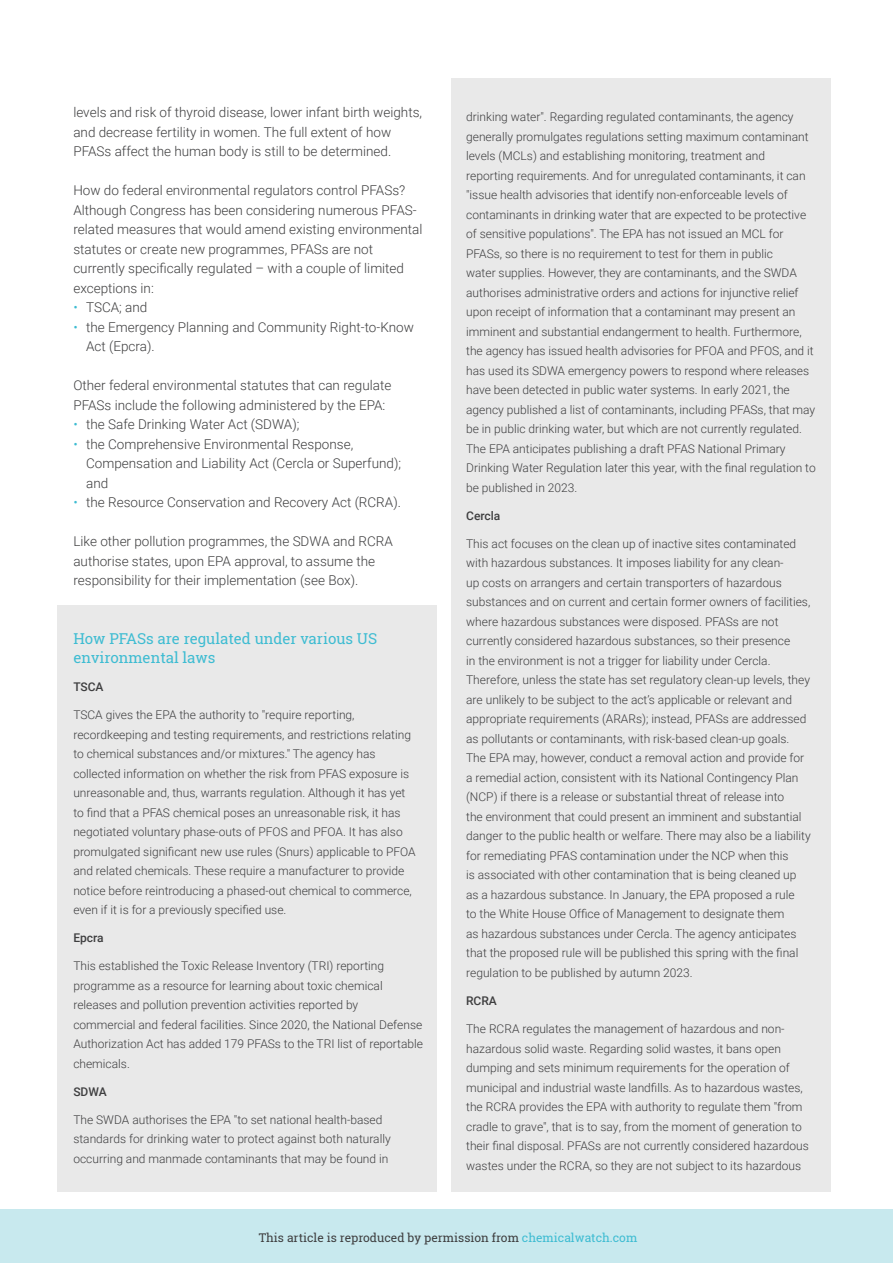
<style>
.page{position:relative;width:893px;height:1263px;background:#fff}
.page>*{position:absolute;margin:0;border:0;box-sizing:border-box;transform-origin:0 0}
.Box_header{font:15px/19.5px "Roboto Slab";color:#3ebcd2}
.t1{font:300 13.5px/19.5px "Roboto";color:#3e3e3f}
.Box{font:300 12px/19.5px "Roboto";color:#3e3e3f}
.Box-2{font:12px "Roboto Slab";color:#3e3e3f}
.Box-3{font:500 12px "Roboto";color:#3e3e3f}
.s1{color:#3ebcd2}
</style>
<div class="page">
<div style="left:57px;top:605px;width:380px;height:586px;background:#e9e9e9"></div>
<div style="left:451px;top:78px;width:380px;height:1113px;background:#e9e9e9"></div>
<div style="left:0;top:1210px;width:893px;height:53px;background:#c8e9ee"></div>
<p class="t1" style="left:73px;top:102px;width:350px">levels and risk of thyroid disease, lower infant birth weights, and decrease fertility in women. The full extent of how<br>PFASs affect the human body is still to be determined.</p>
<p class="t1" style="left:73px;top:180px;width:334px">How do federal environmental regulators control PFASs?</p>
<p class="t1" style="left:73px;top:199px;width:351px">Although Congress has been considering numerous PFAS&shy;related measures that would amend existing environmental statutes or create new programmes, PFASs are not currently specifically regulated – with a couple of limited exceptions in:</p>
<p class="t1" style="left:73px;top:297px;width:75px"><span class="s1">•</span> TSCA; and</p>
<p class="t1" style="left:86px;top:316px;width:329px;text-indent:-13px"><span class="s1">•</span> the Emergency Planning and Community Right-to-Know<br>Act (Epcra).</p>
<p class="t1" style="left:73px;top:375px;width:319px">Other federal environmental statutes that can regulate<br>PFASs include the following administered by the EPA:</p>
<p class="t1" style="left:73px;top:414px;width:228px"><span class="s1">•</span> the Safe Drinking Water Act (SDWA);</p>
<p class="t1" style="left:86px;top:433px;width:316px;text-indent:-13px"><span class="s1">•</span> the Comprehensive Environmental Response,<br>Compensation and Liability Act (Cercla or Superfund); and</p>
<p class="t1" style="left:73px;top:492px;width:329px"><span class="s1">•</span> the Resource Conservation and Recovery Act (RCRA).</p>
<p class="t1" style="left:73px;top:531px;width:321px">Like other pollution programmes, the SDWA and RCRA authorise states, upon EPA approval, to assume the responsibility for their implementation (see Box).</p>
<p class="Box_header" style="left:73px;top:628px;width:306px">How PFASs are regulated under various US environmental laws</p>
<p class="Box-3" style="left:73px;top:678px;width:32px">TSCA</p>
<p class="Box" style="left:73px;top:705px;width:344px">TSCA gives the EPA the authority to "require reporting, recordkeeping and testing requirements, and restrictions relating to chemical substances and/or mixtures." The agency has collected information on whether the risk from PFAS exposure is unreasonable and, thus, warrants regulation. Although it has yet to find that a PFAS chemical poses an unreasonable risk, it has negotiated voluntary phase-outs of PFOS and PFOA. It has also promulgated significant new use rules (Snurs) applicable to PFOA and related chemicals. These require a manufacturer to provide notice before reintroducing a phased-out chemical to commerce, even if it is for a previously specified use.</p>
<p class="Box-3" style="left:73px;top:929px;width:32px">Epcra</p>
<p class="Box" style="left:73px;top:956px;width:351px">This established the Toxic Release Inventory (TRI) reporting programme as a resource for learning about toxic chemical releases and pollution prevention activities reported by commercial and federal facilities. Since 2020, the National Defense Authorization Act has added 179 PFASs to the TRI list of reportable chemicals.</p>
<p class="Box-3" style="left:73px;top:1083px;width:35px">SDWA</p>
<p class="Box" style="left:73px;top:1109px;width:319px">The SWDA authorises the EPA "to set national health-based standards for drinking water to protect against both naturally occurring and manmade contaminants that may be found in</p>
<p class="Box" style="left:466px;top:107px;width:351px">drinking water". Regarding regulated contaminants, the agency generally promulgates regulations setting maximum contaminant levels (MCLs) and establishing monitoring, treatment and reporting requirements. And for unregulated contaminants, it can "issue health advisories that identify non-enforceable levels of contaminants in drinking water that are expected to be protective of sensitive populations". The EPA has not issued an MCL for PFASs, so there is no requirement to test for them in public<br>water supplies. However, they are contaminants, and the SWDA authorises administrative orders and actions for injunctive relief upon receipt of information that a contaminant may present an imminent and substantial endangerment to health. Furthermore, the agency has issued health advisories for PFOA and PFOS, and it has used its SDWA emergency powers to respond where releases have been detected in public water systems. In early 2021, the agency published a list of contaminants, including PFASs, that may be in public drinking water, but which are not currently regulated.<br>The EPA anticipates publishing a draft PFAS National Primary Drinking Water Regulation later this year, with the final regulation to be published in 2023.</p>
<p class="Box-3" style="left:466px;top:507px;width:36px">Cercla</p>
<p class="Box" style="left:466px;top:533px;width:346px">This act focuses on the clean up of inactive sites contaminated with hazardous substances. It imposes liability for any clean-<br>up costs on arrangers and certain transporters of hazardous substances and on current and certain former owners of facilities, where hazardous substances were disposed. PFASs are not currently considered hazardous substances, so their presence<br>in the environment is not a trigger for liability under Cercla.<br>Therefore, unless the state has set regulatory clean-up levels, they are unlikely to be subject to the act’s applicable or relevant and appropriate requirements (ARARs); instead, PFASs are addressed as pollutants or contaminants, with risk-based clean-up goals.<br>The EPA may, however, conduct a removal action and provide for a remedial action, consistent with its National Contingency Plan (NCP) if there is a release or substantial threat of release into<br>the environment that could present an imminent and substantial danger to the public health or welfare. There may also be a liability for remediating PFAS contamination under the NCP when this<br>is associated with other contamination that is being cleaned up as a hazardous substance. In January, the EPA proposed a rule<br>to the White House Office of Management to designate them<br>as hazardous substances under Cercla. The agency anticipates that the proposed rule will be published this spring with the final regulation to be published by autumn 2023.</p>
<p class="Box-3" style="left:466px;top:992px;width:32px">RCRA</p>
<p class="Box" style="left:466px;top:1018px;width:344px">The RCRA regulates the management of hazardous and non&shy;hazardous solid waste. Regarding solid wastes, it bans open dumping and sets minimum requirements for the operation of municipal and industrial waste landfills. As to hazardous wastes, the RCRA provides the EPA with authority to regulate them "from cradle to grave", that is to say, from the moment of generation to their final disposal. PFASs are not currently considered hazardous wastes under the RCRA, so they are not subject to its hazardous</p>
<p class="Box-2" style="left:257px;top:1228px;width:380px">This article is reproduced by permission from <span class="s1">chemicalwatch.com</span></p>
<p class="Box-2" style="left:259px;top:1229px;width:380px">This article is reproduced by permission from <span class="s1">chemicalwatch.com</span></p>
</div>
